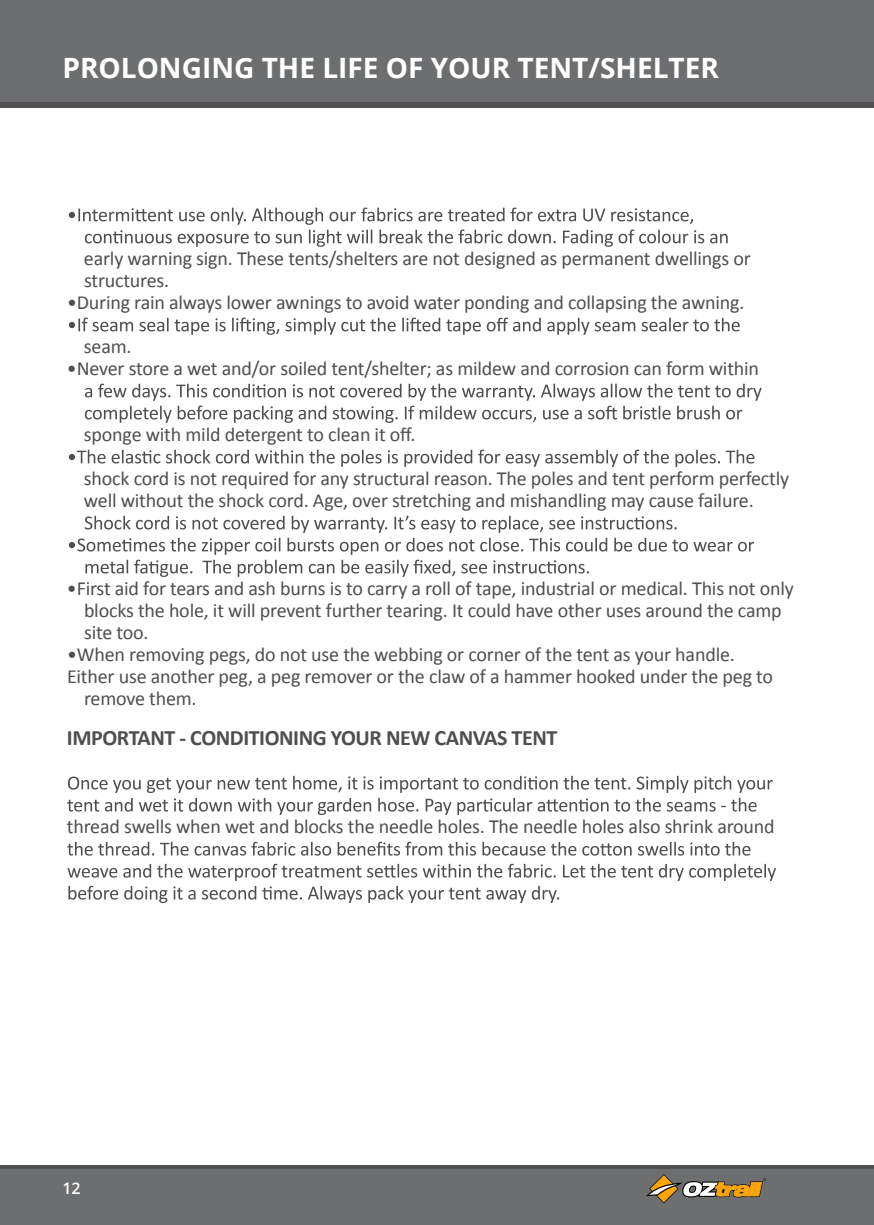
<style>
.page{position:relative;width:874px;height:1225px;background:#fff}
.page>*{position:absolute;margin:0;border:0;box-sizing:border-box;transform-origin:0 0}
.t1{font:700 28px "Open Sans";color:#fff}
.t2{font:700 22px "Calibri";letter-spacing:-.02em;color:#4f4f51}
.t3{font:20px/22px "Calibri";letter-spacing:-.01em;color:#4f4f51}
.t4{font:600 16px "Open Sans";color:#fff}
</style>
<div class="page">
<div style="left:0;top:1165px;width:873px;height:60px;background:#6d6e70"></div>
<hr style="left:0;top:1165px;width:873px;height:4px;background:#515153">
<div style="left:0;top:0;width:873px;height:108px;background:#6d6e70"></div>
<div style="left:0;top:102px;width:873px;height:6px;background:#515153"></div>
<svg style="left:646px;top:1174px;width:119px;height:29px"></svg>
<svg style="left:69px;top:207px;width:658px;height:40px"></svg>
<svg style="left:69px;top:317px;width:670px;height:18px"></svg>
<svg style="left:85px;top:383px;width:676px;height:40px"></svg>
<svg style="left:69px;top:449px;width:685px;height:18px"></svg>
<svg style="left:69px;top:515px;width:684px;height:62px"></svg>
<svg style="left:67px;top:776px;width:705px;height:39px"></svg>
<svg style="left:67px;top:841px;width:683px;height:14px"></svg>
<svg style="left:67px;top:863px;width:708px;height:40px"></svg>
<h1 class="t1" style="left:62px;top:48px;width:657px">PROLONGING THE LIFE OF YOUR TENT/SHELTER</h1>
<p class="t3" style="left:84px;top:248px;width:668px">early warning sign. These tents/shelters are not designed as permanent dwellings or structures.</p>
<p class="t3" style="left:67px;top:292px;width:678px">•During rain always lower awnings to avoid water ponding and collapsing the awning.</p>
<p class="t3" style="left:84px;top:336px;width:49px">seam.</p>
<p class="t3" style="left:67px;top:358px;width:693px">•Never store a wet and/or soiled tent/shelter; as mildew and corrosion can form within</p>
<p class="t3" style="left:84px;top:424px;width:333px">sponge with mild detergent to clean it off.</p>
<p class="t3" style="left:84px;top:468px;width:706px">shock cord is not required for any structural reason. The poles and tent perform perfectly well without the shock cord. Age, over stretching and mishandling may cause failure.</p>
<p class="t3" style="left:84px;top:578px;width:711px;text-indent:-17px">•First aid for tears and ash burns is to carry a roll of tape, industrial or medical. This not only blocks the hole, it will prevent further tearing. It could have other uses around the camp site too.</p>
<p class="t3" style="left:67px;top:644px;width:669px">•When removing pegs, do not use the webbing or corner of the tent as your handle.</p>
<p class="t3" style="left:67px;top:666px;width:707px">Either use another peg, a peg remover or the claw of a hammer hooked under the peg to</p>
<p class="t3" style="left:84px;top:688px;width:114px">remove them.</p>
<p class="t2" style="left:67px;top:724px;width:491px">IMPORTANT - CONDITIONING YOUR NEW CANVAS TENT</p>
<p class="t3" style="left:67px;top:816px;width:709px">thread swells when wet and blocks the needle holes. The needle holes also shrink around</p>
<p class="t4" style="left:62px;top:1177px;width:20px">12</p>
</div>
